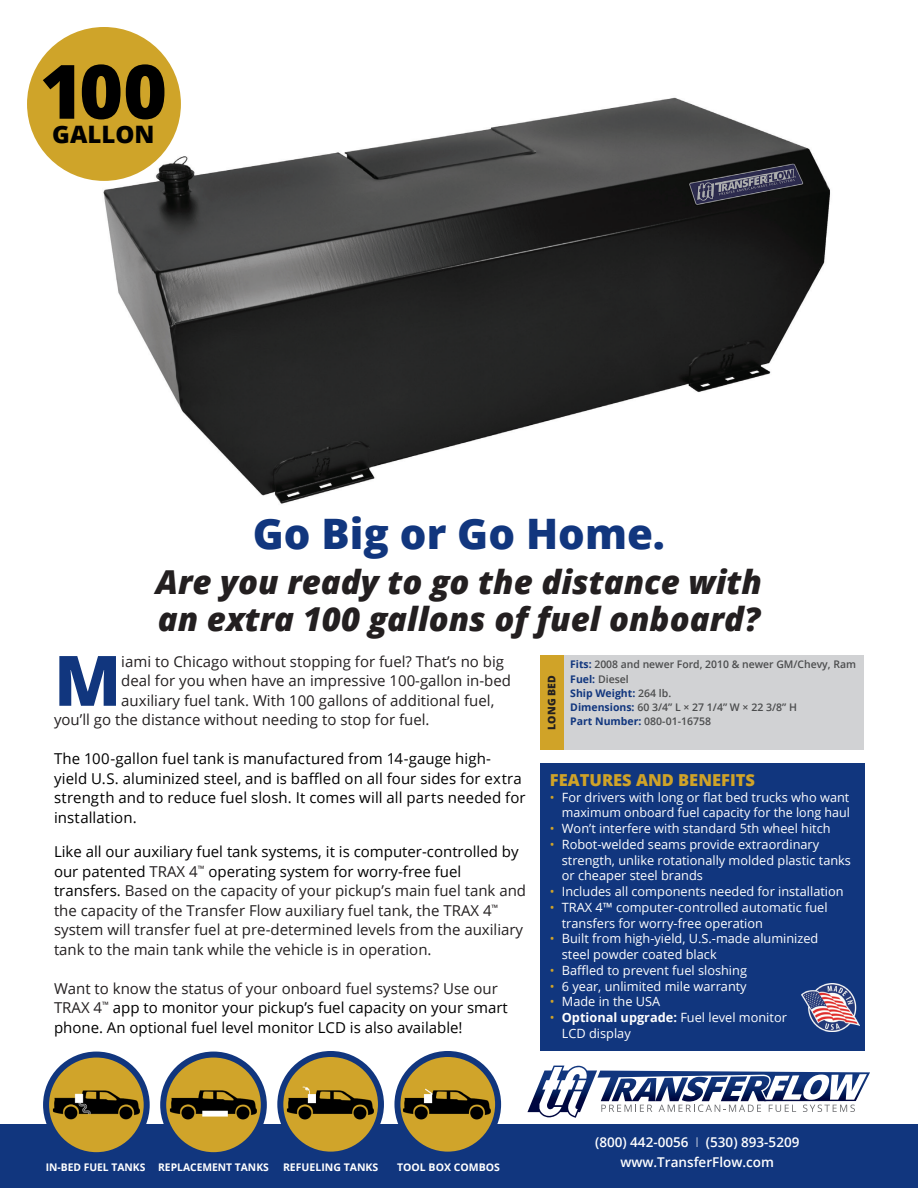
<style>
.page{position:relative;width:918px;height:1188px;background:#fff}
.page>*{position:absolute;margin:0;border:0;box-sizing:border-box;transform-origin:0 0}
.t1{font:800 75px "Open Sans";color:#000}
.t2{font:800 69.6px "Open Sans";color:#11367e}
.t3{font:800 42px "Open Sans";color:#11367e}
.t4{font:italic 800 33px/37.5px "Open Sans";color:#231f20}
.t5{font:800 24px "Open Sans";color:#000}
.t6{font:800 16.5px "Open Sans";color:#d0a328}
.t7{font:15px/19.5px "Open Sans";color:#231f20}
.t8{font:15px/19.5px "Open Sans";color:#000}
.t9{font:600 13.5px/19.5px "Open Sans";color:#fff;text-align:center}
.t10{font:12.75px/15.8px "Open Sans";color:#fff}
.t11{font:600 10.5px/14.2px "Open Sans";color:#4b4c4d}
.t12{font:700 10.5px "Open Sans";color:#fff}
.t13{font:800 10.5px "Open Sans";color:#231f20}
.s1{color:#000}
.s2{color:#231f20}
.s3{font-weight:700;color:#11367e}
.s4{color:#d0a328}
.s5{font-weight:700}
.s6{font-weight:300}
</style>
<div class="page">
<img style="left:57px;top:31px;width:774px;height:473px">
<div style="left:541px;top:655px;width:323px;height:95px;background:#d1d2d4"></div>
<div style="left:540px;top:764px;width:324px;height:287px;background:#11367e"></div>
<div style="left:0;top:1125px;width:918px;height:63px;background:#11367e"></div>
<img style="left:280px;top:1054px;width:102px;height:97px">
<img style="left:162px;top:1054px;width:103px;height:97px">
<img style="left:396px;top:1053px;width:102px;height:98px">
<svg style="left:527px;top:1066px;width:343px;height:52px"></svg>
<div style="left:160px;top:1052px;width:107px;height:106px;border:6px solid #11367e;border-radius:50%"></div>
<div style="left:277px;top:1051px;width:107px;height:107px;border:6px solid #11367e;border-radius:50%"></div>
<div style="left:394px;top:1051px;width:107px;height:107px;border:6px solid #11367e;border-radius:50%"></div>
<img style="left:46px;top:1054px;width:102px;height:97px">
<div style="left:43px;top:1052px;width:107px;height:106px;border:6px solid #11367e;border-radius:50%"></div>
<div style="left:540px;top:655px;width:24px;height:95px;background:#d0a328"></div>
<div style="left:27px;top:27px;width:154px;height:154px;background:#cfa429;border-radius:50%"></div>
<img style="left:802px;top:984px;width:58px;height:47px">
<h1 class="t1" style="left:40px;top:34px;width:129px">100</h1>
<h3 class="t5" style="left:52px;top:116px;width:104px">GALLON</h3>
<h3 class="t3" style="left:253px;top:501px;width:414px">Go Big or Go Home.</h3>
<h3 class="t4" style="left:156px;top:561px;width:608px">Are you ready to go the distance with an extra 100 gallons of fuel onboard?</h3>
<h2 class="t2" style="left:54px;top:628px;width:69px">M</h2>
<p class="t7" style="left:121px;top:651px;width:384px">iami to Chicago without stopping for fuel? That’s no big</p>
<p class="t7" style="left:121px;top:671px;width:391px">deal for you when have an impressive 100-gallon in-bed</p>
<p class="t7" style="left:121px;top:690px;width:375px">auxiliary fuel tank. With 100 gallons of additional fuel,</p>
<p class="t7" style="left:54px;top:710px;width:377px">you’ll go the distance without needing to stop for fuel.</p>
<p class="t8" style="left:54px;top:749px;width:473px">The 100-gallon fuel tank is manufactured from 14-gauge high&shy;yield U.S. aluminized steel, and is baffled on all four sides for extra strength and to reduce fuel slosh. It comes will all parts needed for installation.</p>
<p class="t7" style="left:54px;top:842px;width:474px"><span class="s1">Like all our auxiliary fuel tank systems, it is computer-controlled by our patented</span> TRAX 4<sup>™</sup> <span class="s1">operating system for worry-free fuel transfers.</span> Based on the capacity of your pickup’s main fuel tank and the capacity of the Transfer Flow auxiliary fuel tank, the TRAX 4<sup>™ </sup>system will transfer fuel at pre-determined levels from the auxiliary tank to the main tank while the vehicle is in operation.</p>
<p class="t8" style="left:54px;top:978px;width:455px"><span class="s2">Want to know the status of your onboard fuel systems? Use our<br>TRAX 4</span><sup>™</sup> app to monitor your pickup’s fuel capacity on your smart phone. An optional fuel level monitor LCD is also available!</p>
<p class="t13" style="left:544px;top:730px;width:56px;rotate:-90deg">LONG BED</p>
<p class="t11" style="left:570px;top:657px;width:287px"><span class="s3">Fits:</span> 2008 and newer Ford, 2010 &amp; newer GM/Chevy, Ram<br><span class="s3">Fuel:</span> Diesel<br><span class="s3">Ship Weight:</span> 264 lb.<br><span class="s3">Dimensions:</span> 60 3/4” L × 27 1/4” W × 22 3/8” H<br><span class="s3">Part Number:</span> 080-01-16758</p>
<p class="t6" style="left:550px;top:767px;width:207px">FEATURES AND BENEFITS</p>
<p class="t10" style="left:550px;top:789px;width:302px;text-align:right"><span class="s4">•</span> For drivers with long or flat bed trucks who want maximum onboard fuel capacity for the long haul</p>
<p class="t10" style="left:550px;top:820px;width:282px"><span class="s4">•</span> Won’t interfere with standard 5th wheel hitch</p>
<p class="t10" style="left:562px;top:836px;width:291px;text-indent:-12px"><span class="s4">•</span> Robot-welded seams provide extraordinary strength, unlike rotationally molded plastic tanks or cheaper steel brands</p>
<p class="t10" style="left:550px;top:883px;width:295px"><span class="s4">•</span> Includes all components needed for installation</p>
<p class="t10" style="left:562px;top:899px;width:267px;text-indent:-12px"><span class="s4">•</span> TRAX 4™ computer-controlled automatic fuel transfers for worry-free operation</p>
<p class="t10" style="left:562px;top:931px;width:258px;text-indent:-12px"><span class="s4">•</span> Built from high-yield, U.S.-made aluminized steel powder coated black</p>
<p class="t10" style="left:550px;top:962px;width:199px"><span class="s4">•</span> Baffled to prevent fuel sloshing</p>
<p class="t10" style="left:550px;top:978px;width:198px"><span class="s4">•</span> 6 year, unlimited mile warranty</p>
<p class="t10" style="left:550px;top:994px;width:112px"><span class="s4">•</span> Made in the USA</p>
<p class="t10" style="left:562px;top:1009px;width:227px;text-indent:-12px"><span class="s4">•</span> <span class="s5">Optional upgrade:</span> Fuel level monitor<br>LCD display</p>
<p class="t12" style="left:46px;top:1160px;width:101px">IN-BED FUEL TANKS</p>
<p class="t12" style="left:158px;top:1160px;width:112px">REPLACEMENT TANKS</p>
<p class="t12" style="left:283px;top:1160px;width:97px">REFUELING TANKS</p>
<p class="t12" style="left:397px;top:1160px;width:104px">TOOL BOX COMBOS</p>
<p class="t9" style="left:595px;top:1133px;width:206px">(800) 442-0056 <span class="s6">I</span> (530) 893-5209 www.TransferFlow.com</p>
</div>
